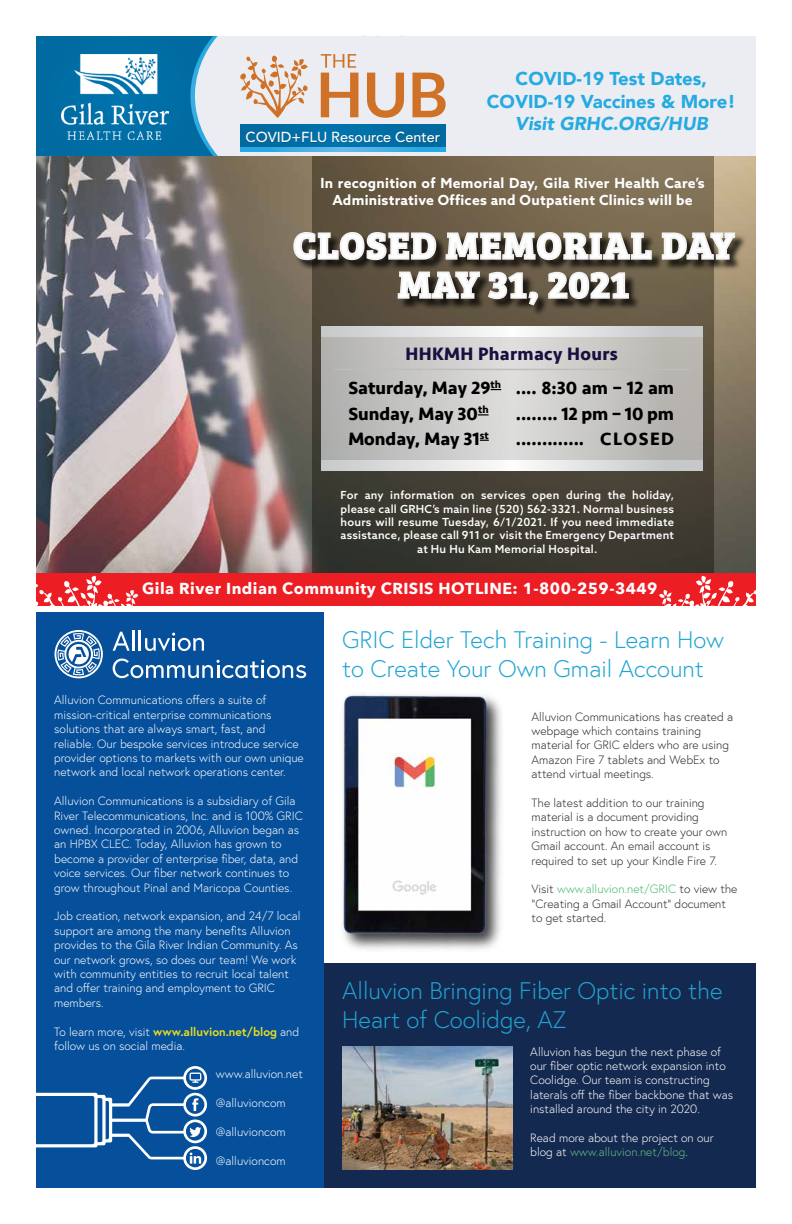
<style>
.page{position:relative;width:792px;height:1224px;background:#fff}
.page>*{position:absolute;margin:0;border:0;box-sizing:border-box;transform-origin:0 0}
.t1{font:700 38.1px/39px "Bree Serif";letter-spacing:.03em;color:#fff;text-align:center}
.t2{font:300 24px/28.8px "Europa";color:#21a4d3}
.t3{font:900 18.6px/22.3px "Avenir";color:#25aae1;text-align:center}
.t4{font:italic 900 18.6px "Avenir";color:#25aae1}
.t5{font:700 18.4px "Seravek";color:#000}
.t6{font:700 18.4px/33.9px "Seravek";letter-spacing:.02em;color:#000;text-align:center}
.t7{font:700 15.9px "Avenir Next";letter-spacing:.03em;color:#fff}
.t8{font:500 14.5px "Avenir";color:#fff}
.t9{font:700 13.9px/16.7px "Azo Sans";letter-spacing:.02em;color:#fff;text-align:center}
.t10{font:300 12px/14.4px "Europa";color:#fff}
.t11{font:300 12px/14.4px "Europa";color:#2b2b2b}
.t12{font:500 11.2px/13.4px "Azo Sans";letter-spacing:.02em;color:#fff;text-align:center}
.s1{color:#190f40}
.s2{font-weight:700;color:#ebdd1d}
.s3{color:#45b86b}
.s4{color:#63bf7d}
</style>
<div class="page">
<img style="left:36px;top:156px;width:720px;height:418px">
<svg style="left:312px;top:156px;width:401px;height:418px;background:#574e3e"></svg>
<div style="left:36px;top:36px;width:720px;height:120px;background:#ebedf2"></div>
<div style="left:36px;top:574px;width:720px;height:31px;background:#ed1d24"></div>
<svg style="left:36px;top:576px;width:103px;height:29px"></svg>
<svg style="left:659px;top:576px;width:97px;height:29px"></svg>
<svg style="left:36px;top:36px;width:182px;height:120px;background:#2480b0"></svg>
<img style="left:61px;top:54px;width:107px;height:85px">
<div style="left:240px;top:125px;width:206px;height:26px;background:#006da4"></div>
<svg style="left:240px;top:149px;width:206px;height:2px"></svg>
<img style="left:240px;top:131px;width:206px;height:18px">
<svg style="left:321px;top:54px;width:37px;height:63px"></svg>
<svg style="left:367px;top:73px;width:37px;height:45px"></svg>
<svg style="left:413px;top:73px;width:33px;height:44px"></svg>
<svg style="left:240px;top:55px;width:68px;height:63px"></svg>
<div style="left:295px;top:234px;width:452px;height:83px;background:#000;opacity:.75"></div>
<svg style="left:321px;top:336px;width:381px;height:125px;background:#c6c5c3"></svg>
<svg style="left:321px;top:327px;width:381px;height:9px"></svg>
<svg style="left:321px;top:461px;width:381px;height:9px"></svg>
<svg style="left:478px;top:414px;width:11px;height:2px"></svg>
<hr style="left:335px;top:369px;width:355px;height:1px;background:#bdbdbd">
<div style="left:232px;top:963px;width:524px;height:225px;background:#142950"></div>
<div style="left:36px;top:612px;width:288px;height:576px;background:#054f9b"></div>
<svg style="left:55px;top:630px;width:48px;height:48px"></svg>
<svg style="left:113px;top:632px;width:17px;height:19px"></svg>
<hr style="left:132px;top:630px;width:2px;height:21px;background:#fff">
<hr style="left:139px;top:630px;width:2px;height:21px;background:#fff">
<svg style="left:145px;top:633px;width:59px;height:18px"></svg>
<svg style="left:113px;top:659px;width:193px;height:19px"></svg>
<svg style="left:36px;top:1066px;width:171px;height:104px"></svg>
<img style="left:344px;top:694px;width:158px;height:256px">
<img style="left:342px;top:695px;width:144px;height:240px">
<img style="left:343px;top:1046px;width:169px;height:124px">
<p class="t8" style="left:246px;top:124px;width:196px">COVID+FLU Resource Center</p>
<h3 class="t3" style="left:487px;top:67px;width:250px">COVID-19 Test Dates,<br>COVID-19 Vaccines &amp; More!</h3>
<h3 class="t4" style="left:515px;top:108px;width:195px">Visit GRHC.ORG/HUB</h3>
<p class="t9" style="left:320px;top:175px;width:386px">In recognition of Memorial Day, Gila River Health Care’s<br>Administrative Offices and Outpatient Clinics will be</p>
<h1 class="t1" style="left:293px;top:223px;width:443px">CLOSED MEMORIAL DAY<br>MAY 31, 2021</h1>
<h3 class="t6" style="left:348px;top:337px;width:327px"><span class="s1">HHKMH Pharmacy Hours<br></span>Saturday, May 29<sup>th</sup> .... 8:30 am – 12 am</h3>
<h3 class="t5" style="left:348px;top:399px;width:142px">Sunday, May 30<sup>th</sup></h3>
<h3 class="t5" style="left:516px;top:399px;width:160px">........ 12 pm – 10 pm</h3>
<h3 class="t5" style="left:348px;top:424px;width:142px">Monday, May 31<sup>st</sup></h3>
<h3 class="t5" style="left:516px;top:424px;width:160px">............. CLOSED</h3>
<p class="t12" style="left:341px;top:488px;width:335px">For any information on services open during the holiday, please call GRHC’s main line (520) 562-3321. Normal business hours will resume Tuesday, 6/1/2021. If you need immediate assistance, please call 911 or visit the Emergency Department at Hu Hu Kam Memorial Hospital.</p>
<h3 class="t7" style="left:142px;top:575px;width:517px">Gila River Indian Community CRISIS HOTLINE: 1-800-259-3449</h3>
<p class="t10" style="left:54px;top:693px;width:251px">Alluvion Communications offers a suite of mission-critical enterprise communications solutions that are always smart, fast, and reliable. Our bespoke services introduce service provider options to markets with our own unique network and local network operations center.</p>
<p class="t10" style="left:54px;top:794px;width:250px">Alluvion Communications is a subsidiary of Gila River Telecommunications, Inc. and is 100% GRIC owned. Incorporated in 2006, Alluvion began as an HPBX CLEC. Today, Alluvion has grown to become a provider of enterprise fiber, data, and voice services. Our fiber network continues to grow throughout Pinal and Maricopa Counties.</p>
<p class="t10" style="left:54px;top:909px;width:248px">Job creation, network expansion, and 24/7 local support are among the many benefits Alluvion provides to the Gila River Indian Community. As our network grows, so does our team! We work with community entities to recruit local talent and offer training and employment to GRIC members.</p>
<p class="t10" style="left:54px;top:1024px;width:247px">To learn more, visit <span class="s2">www.alluvion.net/blog</span> and follow us on social media.</p>
<p class="t10" style="left:216px;top:1067px;width:89px">www.alluvion.net</p>
<p class="t10" style="left:216px;top:1095px;width:71px">@alluvioncom</p>
<p class="t10" style="left:216px;top:1124px;width:71px">@alluvioncom</p>
<p class="t10" style="left:216px;top:1153px;width:71px">@alluvioncom</p>
<h2 class="t2" style="left:342px;top:625px;width:383px">GRIC Elder Tech Training - Learn How to Create Your Own Gmail Account</h2>
<p class="t11" style="left:532px;top:709px;width:203px">Alluvion Communications has created a webpage which contains training material for GRIC elders who are using Amazon Fire 7 tablets and WebEx to attend virtual meetings.</p>
<p class="t11" style="left:532px;top:795px;width:197px">The latest addition to our training material is a document providing instruction on how to create your own Gmail account. An email account is required to set up your Kindle Fire 7.</p>
<p class="t11" style="left:532px;top:882px;width:207px">Visit <span class="s3">www.alluvion.net/GRIC</span> to view the “Creating a Gmail Account” document to get started.</p>
<h2 class="t2" style="left:342px;top:976px;width:382px">Alluvion Bringing Fiber Optic into the<br>Heart of Coolidge, AZ</h2>
<p class="t10" style="left:530px;top:1044px;width:204px">Alluvion has begun the next phase of our fiber optic network expansion into Coolidge. Our team is constructing laterals off the fiber backbone that was installed around the city in 2020.</p>
<p class="t10" style="left:530px;top:1131px;width:185px">Read more about the project on our blog at <span class="s4">www.alluvion.net/blog</span>.</p>
</div>
